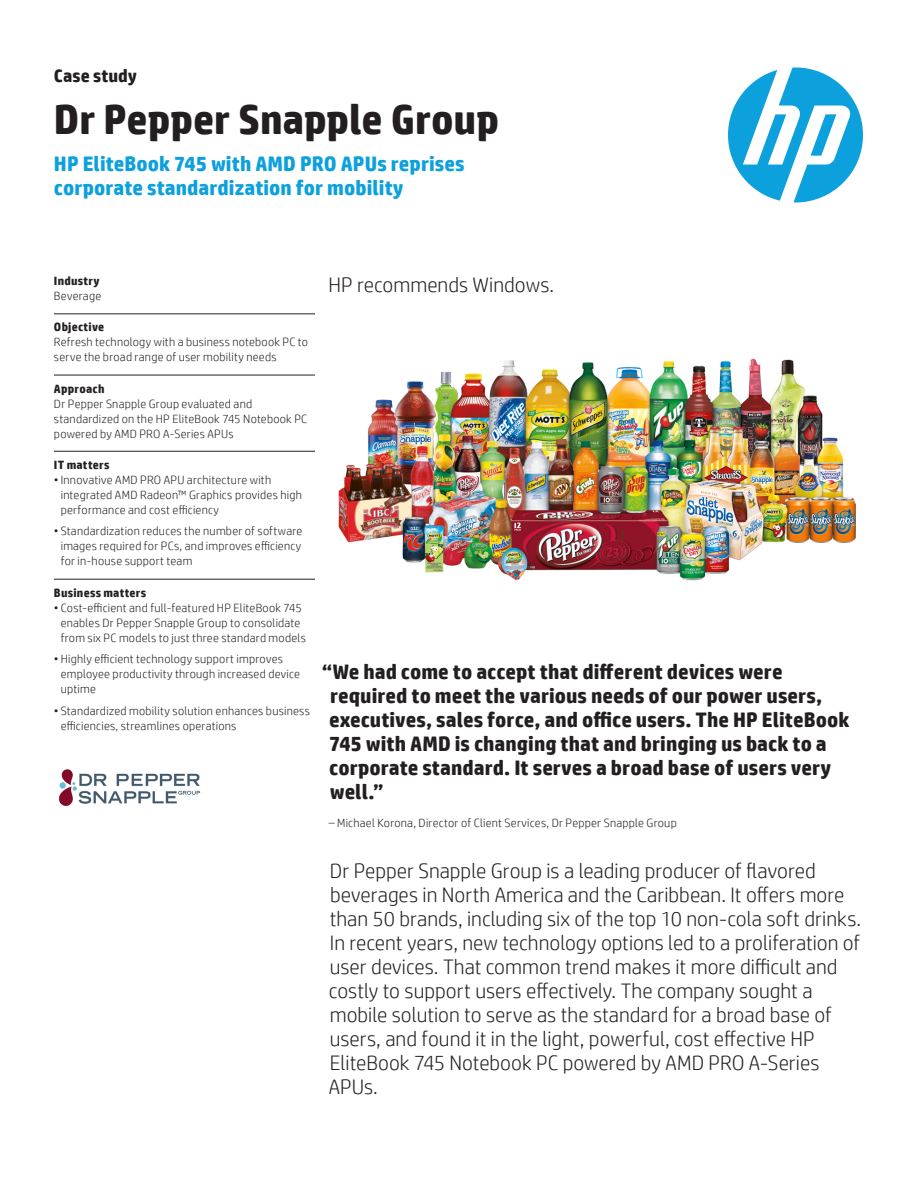
<style>
.page{position:relative;width:918px;height:1188px;background:#fff}
.page>*{position:absolute;margin:0;border:0;box-sizing:border-box;transform-origin:0 0}
.t1{font:700 42px "HP Simplified";letter-spacing:-.005em;color:#231f20}
.t2{font:300 21px/24px "HP Simplified";color:#231f20}
.t3{font:700 21px/24px "HP Simplified";color:#231f20}
.t4{font:700 21px/24px "HP Simplified";letter-spacing:.005em;color:#0ca0dd}
.t5{font:700 18px "HP Simplified";letter-spacing:.005em;color:#231f20}
.t6{font:300 12px/15px "HP Simplified";letter-spacing:.02em;color:#231f20}
.t7{font:700 12px "HP Simplified";letter-spacing:.02em;color:#231f20}
</style>
<div class="page">
<svg style="left:728px;top:67px;width:135px;height:135px"></svg>
<img style="left:338px;top:358px;width:518px;height:223px">
<img style="left:58px;top:769px;width:143px;height:38px">
<hr style="left:54px;top:314px;width:261px;height:1px;background:#231f20">
<hr style="left:54px;top:375px;width:261px;height:1px;background:#231f20">
<hr style="left:54px;top:451px;width:261px;height:1px;background:#231f20">
<hr style="left:54px;top:579px;width:261px;height:1px;background:#231f20">
<h3 class="t5" style="left:54px;top:65px;width:85px">Case study</h3>
<h1 class="t1" style="left:54px;top:95px;width:447px">Dr Pepper Snapple Group</h1>
<h2 class="t4" style="left:54px;top:152px;width:412px">HP EliteBook 745 with AMD PRO APUs reprises corporate standardization for mobility</h2>
<p class="t7" style="left:54px;top:274px;width:47px">Industry</p>
<p class="t6" style="left:54px;top:288px;width:49px">Beverage</p>
<p class="t7" style="left:54px;top:320px;width:52px">Objective</p>
<p class="t6" style="left:54px;top:335px;width:256px">Refresh technology with a business notebook PC to serve the broad range of user mobility needs</p>
<p class="t7" style="left:54px;top:381px;width:52px">Approach</p>
<p class="t6" style="left:54px;top:396px;width:255px">Dr Pepper Snapple Group evaluated and standardized on the HP EliteBook 745 Notebook PC powered by AMD PRO A-Series APUs</p>
<p class="t7" style="left:54px;top:458px;width:57px">IT matters</p>
<p class="t6" style="left:61px;top:472px;width:243px;text-indent:-7px">• Innovative AMD PRO APU architecture with integrated AMD Radeon™ Graphics provides high performance and cost efficiency</p>
<p class="t6" style="left:61px;top:524px;width:243px;text-align:justify;text-indent:-7px">• Standardization reduces the number of software images required for PCs, and improves efficiency for in-house support team</p>
<p class="t7" style="left:54px;top:585px;width:94px">Business matters</p>
<p class="t6" style="left:54px;top:600px;width:253px;text-align:center">• Cost-efficient and full-featured HP EliteBook 745 enables Dr Pepper Snapple Group to consolidate from six PC models to just three standard models</p>
<p class="t6" style="left:61px;top:652px;width:241px;text-indent:-7px">• Highly efficient technology support improves employee productivity through increased device uptime</p>
<p class="t6" style="left:61px;top:703px;width:251px;text-indent:-7px">• Standardized mobility solution enhances business efficiencies, streamlines operations</p>
<h2 class="t2" style="left:328px;top:273px;width:227px">HP recommends Windows.</h2>
<p class="t3" style="left:329px;top:659px;width:522px;text-indent:-7px">“We had come to accept that different devices were required to meet the various needs of our power users, executives, sales force, and office users. The HP EliteBook 745 with AMD is changing that and bringing us back to a corporate standard. It serves a broad base of users very well.”</p>
<p class="t6" style="left:329px;top:815px;width:350px">– Michael Korona, Director of Client Services, Dr Pepper Snapple Group</p>
<p class="t2" style="left:329px;top:858px;width:534px">Dr Pepper Snapple Group is a leading producer of flavored beverages in North America and the Caribbean. It offers more than 50 brands, including six of the top 10 non-cola soft drinks.<br>In recent years, new technology options led to a proliferation of user devices. That common trend makes it more difficult and costly to support users effectively. The company sought a mobile solution to serve as the standard for a broad base of users, and found it in the light, powerful, cost effective HP EliteBook 745 Notebook PC powered by AMD PRO A-Series APUs.</p>
</div>
